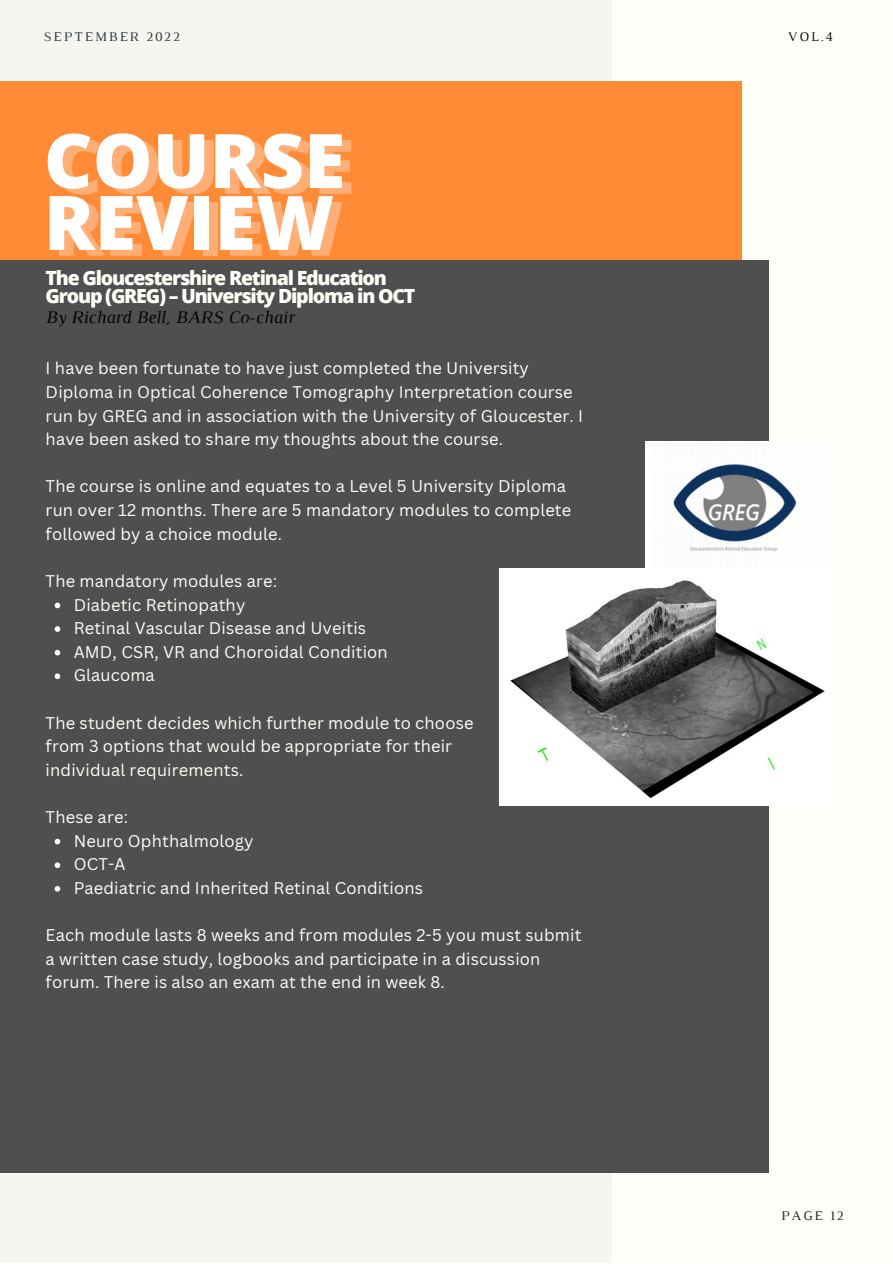
<style>
.page{position:relative;width:893px;height:1264px;background:#fff}
.page>*{position:absolute;margin:0;border:0;box-sizing:border-box;transform-origin:0 0}
.t1{font:800 75.3px/61.8px "Open Sans";color:#fff}
.t2{font:800 19.5px/18.5px "Open Sans";letter-spacing:-.06em;color:#fffff9}
.t3{font:italic 18px "Luthier";color:#000}
.t4{font:16.5px/23.5px "Canva Sans";letter-spacing:.01em;color:#fffff9}
.t5{font:13.5px "Luthier";letter-spacing:.14em;color:#293241}
.t6{font:13.5px "Luthier";letter-spacing:.14em;color:#222}
.t7{font:13.5px "Luthier";color:#000}
</style>
<div class="page">
<div style="left:0;top:0;width:892px;height:1262px;background:#fffff9"></div>
<div style="left:0;top:0;width:611px;height:1262px;background:#f6f6f1"></div>
<div style="left:0;top:81px;width:741px;height:222px;background:#ff8b37"></div>
<div style="left:0;top:261px;width:768px;height:911px;background:#4f4f4f"></div>
<img style="left:645px;top:441px;width:151px;height:128px">
<img style="left:500px;top:569px;width:325px;height:236px">
<svg style="left:55px;top:602px;width:5px;height:6px"></svg>
<svg style="left:55px;top:626px;width:5px;height:6px"></svg>
<svg style="left:55px;top:650px;width:5px;height:5px"></svg>
<svg style="left:55px;top:673px;width:5px;height:6px"></svg>
<svg style="left:55px;top:838px;width:5px;height:6px"></svg>
<svg style="left:55px;top:862px;width:5px;height:6px"></svg>
<svg style="left:55px;top:886px;width:5px;height:5px"></svg>
<p class="t5" style="left:44px;top:32px;width:138px">SEPTEMBER 2022</p>
<p class="t7" style="left:787px;top:32px;width:47px">VOL.4</p>
<h1 class="t1" style="left:44px;top:128px;width:303px">COURSE<br>REVIEW</h1>
<h1 class="t1" style="left:53px;top:134px;width:303px">COURSE<br>REVIEW</h1>
<p class="t2" style="left:46px;top:268px;width:371px">The Gloucestershire Retinal Education<br>Group (GREG) – University Diploma in OCT</p>
<p class="t3" style="left:46px;top:310px;width:250px">By Richard Bell, BARS Co-chair</p>
<p class="t4" style="left:46px;top:356px;width:539px">I have been fortunate to have just completed the University Diploma in Optical Coherence Tomography Interpretation course run by GREG and in association with the University of Gloucester. I have been asked to share my thoughts about the course.</p>
<p class="t4" style="left:46px;top:474px;width:527px">The course is online and equates to a Level 5 University Diploma run over 12 months. There are 5 mandatory modules to complete followed by a choice module.</p>
<p class="t4" style="left:46px;top:568px;width:233px">The mandatory modules are:</p>
<p class="t4" style="left:74px;top:592px;width:315px">Diabetic Retinopathy<br>Retinal Vascular Disease and Uveitis<br>AMD, CSR, VR and Choroidal Condition<br>Glaucoma</p>
<p class="t4" style="left:46px;top:710px;width:429px">The student decides which further module to choose from 3 options that would be appropriate for their individual requirements.</p>
<p class="t4" style="left:46px;top:804px;width:84px">These are:</p>
<p class="t4" style="left:74px;top:828px;width:351px">Neuro Ophthalmology<br>OCT-A<br>Paediatric and Inherited Retinal Conditions</p>
<p class="t4" style="left:46px;top:922px;width:537px">Each module lasts 8 weeks and from modules 2-5 you must submit a written case study, logbooks and participate in a discussion forum. There is also an exam at the end in week 8.</p>
<p class="t6" style="left:781px;top:1210px;width:64px">PAGE 12</p>
</div>
